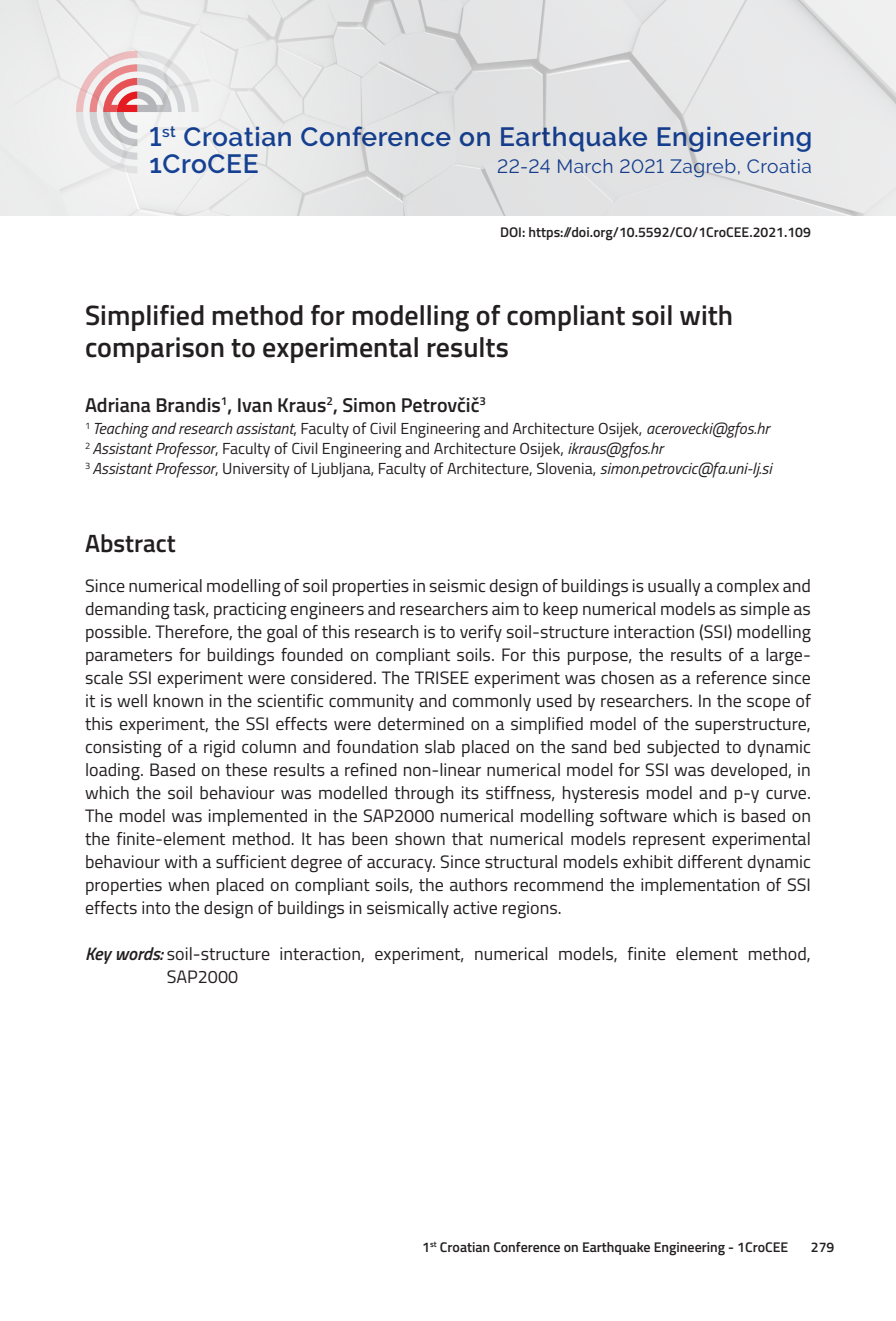
<style>
.page{position:relative;width:896px;height:1321px;background:#fff}
.page>*{position:absolute;margin:0;border:0;box-sizing:border-box;transform-origin:0 0}
.t1{font:600 28px/32px "Titillium";color:#231f20}
.t2{font:600 26.4px/27.2px "Raleway";letter-spacing:.025em;color:#18469d}
.t3{font:600 25px "Titillium";color:#231f20}
.t4{font:600 20px "Titillium";color:#231f20}
.t5{font:19.2px "Raleway";letter-spacing:.025em;color:#18469d}
.t6{font:18px/23px "Titillium";color:#231f20;text-align:justify}
.t7{font:16px/20px "Titillium";color:#231f20}
.t8{font:600 14px "Titillium";color:#231f20}
.s1{font-style:italic}
.s2{font-weight:600;font-style:italic}
</style>
<div class="page">
<img style="left:423px;top:0;width:473px;height:215px">
<div style="left:0;top:0;width:423px;height:215px;background:#eaeaeb"></div>
<svg style="left:76px;top:51px;width:123px;height:121px"></svg>
<h2 class="t2" style="left:149px;top:123px;width:664px">1<sup>st</sup> Croatian Conference on Earthquake Engineering<br>1CroCEE</h2>
<p class="t5" style="left:497px;top:155px;width:316px">22-24 March 2021 Zagreb, Croatia</p>
<p class="t8" style="left:500px;top:222px;width:312px">DOI: https://doi.org/10.5592/CO/1CroCEE.2021.109</p>
<h1 class="t1" style="left:85px;top:298px;width:649px">Simplified method for modelling of compliant soil with comparison to experimental results</h1>
<p class="t4" style="left:85px;top:390px;width:402px">Adriana Brandis<sup>1</sup>, Ivan Kraus<sup>2</sup>, Simon Petrovčič<sup>3</sup></p>
<p class="t7" style="left:85px;top:418px;width:688px"><sup>1</sup> <span class="s1">Teaching and research assistant</span>, Faculty of Civil Engineering and Architecture Osijek, <span class="s1">acerovecki@gfos.hr<br></span><sup>2</sup> <span class="s1">Assistant Professor</span>, Faculty of Civil Engineering and Architecture Osijek, <span class="s1">ikraus@gfos.hr<br></span><sup>3</sup> <span class="s1">Assistant Professor</span>, University of Ljubljana, Faculty of Architecture, Slovenia, <span class="s1">simon.petrovcic@fa.uni-lj.si</span></p>
<h3 class="t3" style="left:85px;top:524px;width:92px">Abstract</h3>
<p class="t6" style="left:85px;top:573px;width:727px">Since numerical modelling of soil properties in seismic design of buildings is usually a complex and demanding task, practicing engineers and researchers aim to keep numerical models as simple as possible. Therefore, the goal of this research is to verify soil-structure interaction (SSI) modelling parameters for buildings founded on compliant soils. For this purpose, the results of a large&shy;scale SSI experiment were considered. The TRISEE experiment was chosen as a reference since it is well known in the scientific community and commonly used by researchers. In the scope of this experiment, the SSI effects were determined on a simplified model of the superstructure, consisting of a rigid column and foundation slab placed on the sand bed subjected to dynamic loading. Based on these results a refined non-linear numerical model for SSI was developed, in which the soil behaviour was modelled through its stiffness, hysteresis model and p-y curve.<br>The model was implemented in the SAP2000 numerical modelling software which is based on the finite-element method. It has been shown that numerical models represent experimental behaviour with a sufficient degree of accuracy. Since structural models exhibit different dynamic properties when placed on compliant soils, the authors recommend the implementation of SSI effects into the design of buildings in seismically active regions.</p>
<p class="t6" style="left:167px;top:941px;width:645px;text-indent:-82px"><span class="s2">Key words:</span> soil-structure interaction, experiment, numerical models, finite element method,<br>SAP2000</p>
<p class="t8" style="left:422px;top:1237px;width:367px">1<sup>st</sup> Croatian Conference on Earthquake Engineering - 1CroCEE</p>
<p class="t8" style="left:811px;top:1237px;width:25px">279</p>
</div>
